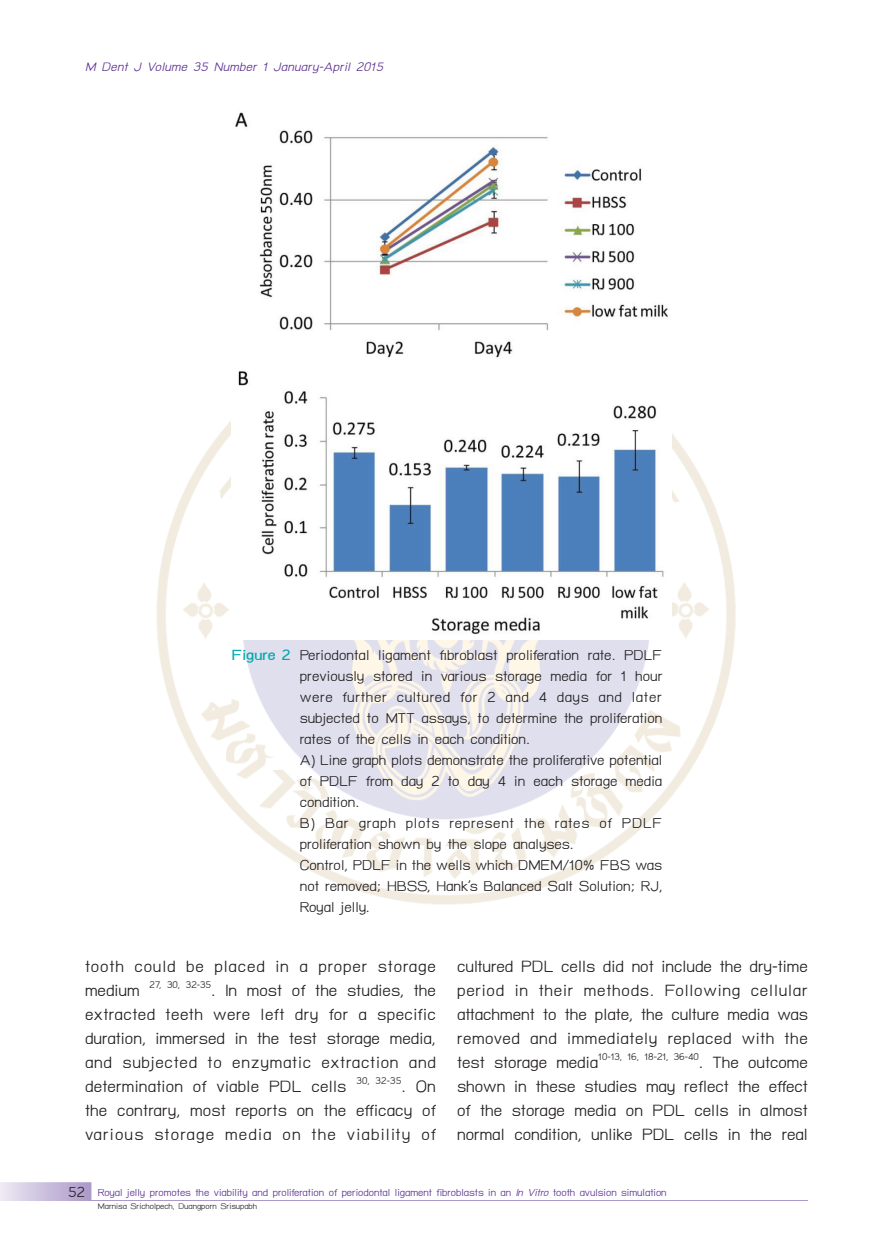
<style>
.page{position:relative;width:893px;height:1251px;background:#fff}
.page>*{position:absolute;margin:0;border:0;box-sizing:border-box;transform-origin:0 0}
.t1{font:24px/24px "TH Baijam";letter-spacing:.005em;color:#231f20;text-align:justify}
.t2{font:21px/21px "TH Baijam";color:#231f20}
.t3{font:italic 18px "TH Baijam";letter-spacing:.015em;color:#5b2e91}
.t4{font:15px "TH Baijam";color:#5b2e91}
.t5{font:12px "TH Baijam";color:#231f20}
.s1{font-weight:700;color:#00aaad}
.s2{font-size:21px;color:#231f20}
.s3{font-style:italic}
</style>
<div class="page">
<svg style="left:0;top:1182px;width:91px;height:18px;background:#ccc1de"></svg>
<hr style="left:91px;top:1199px;width:717px;height:1px;background:#ac99c9">
<img style="left:156px;top:421px;width:580px;height:484px">
<img style="left:232px;top:112px;width:439px;height:527px">
<p class="t3" style="left:85px;top:57px;width:299px">M Dent J Volume 35 Number 1 January-April 2015</p>
<p class="t2" style="left:300px;top:645px;width:364px;text-indent:-68px"><span class="s1">Figure 2</span> Periodontal ligament fibroblast proliferation rate. PDLF previously stored in various storage media for 1 hour were further cultured for 2 and 4 days and later subjected to MTT assays, to determine the proliferation rates of the cells in each condition.<br>A) Line graph plots demonstrate the proliferative potential of PDLF from day 2 to day 4 in each storage media condition.<br>B) Bar graph plots represent the rates of PDLF proliferation shown by the slope analyses.<br>Control, PDLF in the wells which DMEM/10% FBS was not removed; HBSS, Hank’s Balanced Salt Solution; RJ, Royal jelly.</p>
<p class="t1" style="left:85px;top:954px;width:352px">tooth could be placed in a proper storage medium <sup>27,</sup> <sup>30,</sup> <sup>32-35</sup>. In most of the studies, the extracted teeth were left dry for a specific duration, immersed in the test storage media, and subjected to enzymatic extraction and determination of viable PDL cells <sup>30,</sup> <sup>32-35</sup>. On the contrary, most reports on the efficacy of various storage media on the viability of</p>
<p class="t1" style="left:457px;top:954px;width:352px">cultured PDL cells did not include the dry-time period in their methods. Following cellular attachment to the plate, the culture media was removed and immediately replaced with the test storage media<sup>10-13,</sup> <sup>16,</sup> <sup>18-21,</sup> <sup>36-40</sup>. The outcome shown in these studies may reflect the effect of the storage media on PDL cells in almost normal condition, unlike PDL cells in the real</p>
<p class="t4" style="left:68px;top:1183px;width:600px"><span class="s2">52</span> Royal jelly promotes the viability and proliferation of periodontal ligament fibroblasts in an <span class="s3">In Vitro</span> tooth avulsion simulation</p>
<p class="t5" style="left:98px;top:1199px;width:161px">Marnisa Sricholpech, Duangporn Srisupabh</p>
</div>
